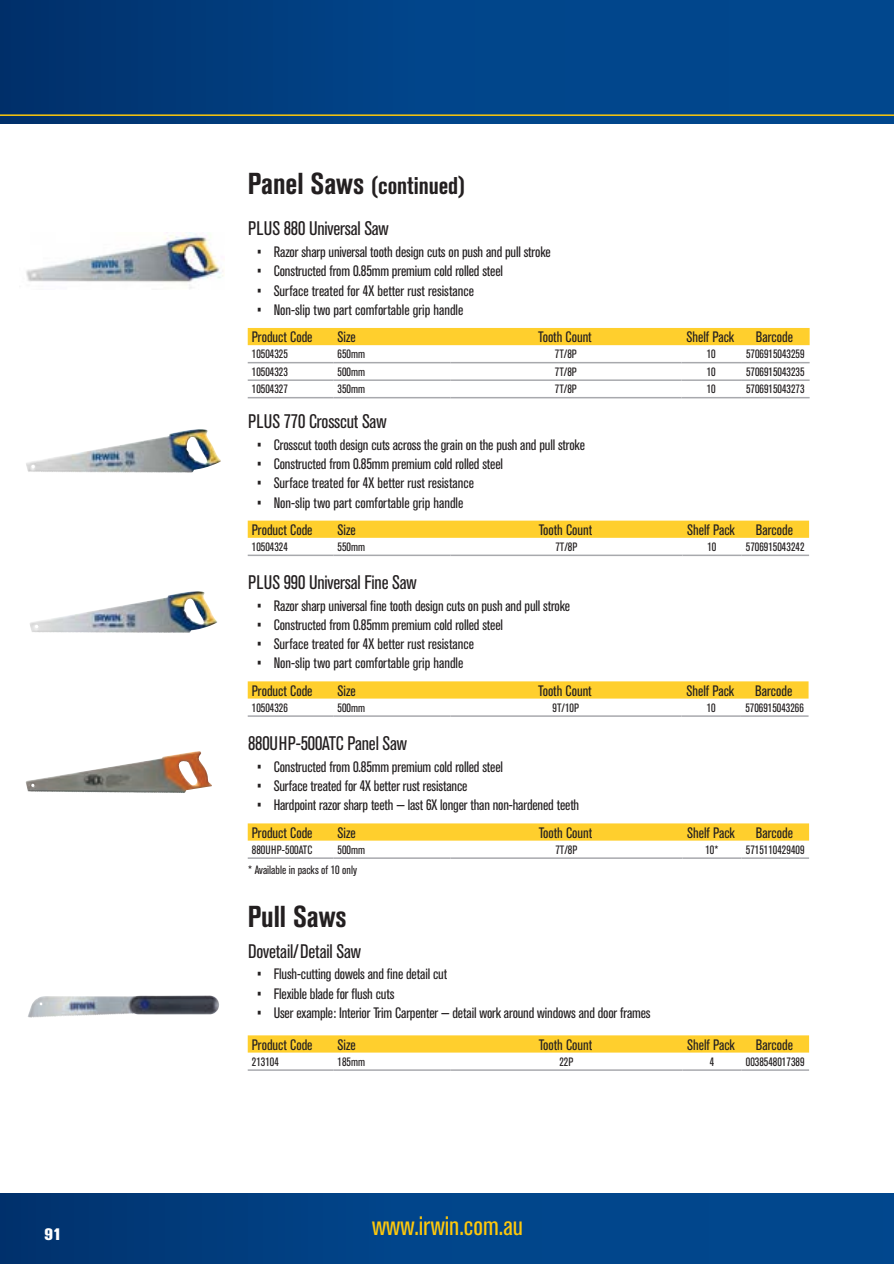
<style>
.page{position:relative;width:894px;height:1264px;background:#fff}
.page>*{position:absolute;margin:0;border:0;box-sizing:border-box;transform-origin:0 0}
.t1{font:700 condensed 30px "Akzidenz Grotesk BE";color:#231f20}
.t2{font:condensed 27px "Akzidenz Grotesk BE";color:#fec80b}
.t3{font:700 condensed 24px "Akzidenz Grotesk BE";color:#231f20}
.t4{font:condensed 19.5px "Akzidenz Grotesk BE";letter-spacing:-.01em;color:#231f20}
.t5{font:800 16.5px "Akzidenz Grotesk BE";color:#fff}
.t6{font:condensed 15px/31.7px "Akzidenz Grotesk BE";letter-spacing:-.01em;color:#231f20}
.t7{font:condensed 12px "Akzidenz Grotesk BE";color:#231f20}
.s1{font-size:30px}
</style>
<div class="page">
<svg style="left:0;top:1193px;width:894px;height:71px;background:#004184"></svg>
<div style="left:0;top:0;width:894px;height:124px;background:linear-gradient(to right,#013572,#014c95)"></div>
<hr style="left:0;top:114px;width:894px;height:2px;background:#fec80b">
<div style="left:248px;top:328px;width:561px;height:17px;background:#ffcf2d"></div>
<hr style="left:248px;top:362px;width:85px;height:1px;background:#a8a9ad">
<hr style="left:333px;top:362px;width:117px;height:1px;background:#a8a9ad">
<hr style="left:450px;top:362px;width:231px;height:1px;background:#a8a9ad">
<hr style="left:681px;top:362px;width:60px;height:1px;background:#a8a9ad">
<hr style="left:741px;top:362px;width:68px;height:1px;background:#a8a9ad">
<hr style="left:248px;top:379px;width:85px;height:2px;background:#a8a9ad">
<hr style="left:333px;top:379px;width:117px;height:2px;background:#a8a9ad">
<hr style="left:450px;top:379px;width:231px;height:2px;background:#a8a9ad">
<hr style="left:681px;top:379px;width:60px;height:2px;background:#a8a9ad">
<hr style="left:741px;top:379px;width:68px;height:2px;background:#a8a9ad">
<hr style="left:248px;top:397px;width:85px;height:1px;background:#a8a9ad">
<hr style="left:333px;top:397px;width:117px;height:1px;background:#a8a9ad">
<hr style="left:450px;top:397px;width:231px;height:1px;background:#a8a9ad">
<hr style="left:681px;top:397px;width:60px;height:1px;background:#a8a9ad">
<hr style="left:741px;top:397px;width:68px;height:1px;background:#a8a9ad">
<div style="left:248px;top:521px;width:561px;height:17px;background:#ffcf2d"></div>
<hr style="left:248px;top:554px;width:85px;height:2px;background:#a8a9ad">
<hr style="left:333px;top:554px;width:117px;height:2px;background:#a8a9ad">
<hr style="left:450px;top:554px;width:232px;height:2px;background:#a8a9ad">
<hr style="left:682px;top:554px;width:59px;height:2px;background:#a8a9ad">
<hr style="left:741px;top:554px;width:68px;height:2px;background:#a8a9ad">
<div style="left:248px;top:681px;width:560px;height:17px;background:#ffcf2d"></div>
<hr style="left:248px;top:715px;width:85px;height:2px;background:#a8a9ad">
<hr style="left:333px;top:715px;width:117px;height:2px;background:#a8a9ad">
<hr style="left:450px;top:715px;width:231px;height:2px;background:#a8a9ad">
<hr style="left:681px;top:715px;width:60px;height:2px;background:#a8a9ad">
<hr style="left:741px;top:715px;width:67px;height:2px;background:#a8a9ad">
<div style="left:248px;top:823px;width:561px;height:17px;background:#ffcf2d"></div>
<hr style="left:248px;top:857px;width:85px;height:2px;background:#a8a9ad">
<hr style="left:333px;top:857px;width:117px;height:2px;background:#a8a9ad">
<hr style="left:450px;top:857px;width:232px;height:2px;background:#a8a9ad">
<hr style="left:682px;top:857px;width:59px;height:2px;background:#a8a9ad">
<hr style="left:741px;top:857px;width:68px;height:2px;background:#a8a9ad">
<img style="left:26px;top:232px;width:198px;height:57px">
<img style="left:26px;top:430px;width:163px;height:43px">
<img style="left:30px;top:591px;width:168px;height:42px">
<img style="left:25px;top:751px;width:187px;height:42px">
<div style="left:248px;top:1035px;width:561px;height:17px;background:#ffcf2d"></div>
<hr style="left:248px;top:1069px;width:85px;height:2px;background:#a8a9ad">
<hr style="left:333px;top:1069px;width:117px;height:2px;background:#a8a9ad">
<hr style="left:450px;top:1069px;width:232px;height:2px;background:#a8a9ad">
<hr style="left:682px;top:1069px;width:59px;height:2px;background:#a8a9ad">
<hr style="left:741px;top:1069px;width:68px;height:2px;background:#a8a9ad">
<img style="left:28px;top:995px;width:191px;height:23px">
<p class="t5" style="left:44px;top:1225px;width:19px">91</p>
<h3 class="t3" style="left:248px;top:172px;width:219px"><span class="s1">Panel Saws</span> (continued)</h3>
<h3 class="t4" style="left:248px;top:217px;width:142px">PLUS 880 Universal Saw</h3>
<p class="t6" style="left:257px;top:236px;width:296px">• Razor sharp universal tooth design cuts on push and pull stroke</p>
<p class="t6" style="left:257px;top:256px;width:248px">• Constructed from 0.85mm premium cold rolled steel</p>
<p class="t6" style="left:257px;top:275px;width:219px">• Surface treated for 4X better rust resistance</p>
<p class="t6" style="left:257px;top:294px;width:208px">• Non-slip two part comfortable grip handle</p>
<p class="t6" style="left:252px;top:321px;width:62px">Product Code</p>
<p class="t6" style="left:338px;top:321px;width:20px">Size</p>
<p class="t6" style="left:538px;top:321px;width:55px">Tooth Count</p>
<p class="t6" style="left:686px;top:321px;width:49px">Shelf Pack</p>
<p class="t6" style="left:756px;top:321px;width:39px">Barcode</p>
<p class="t7" style="left:252px;top:347px;width:37px">10504325</p>
<p class="t7" style="left:338px;top:347px;width:29px">650mm</p>
<p class="t7" style="left:555px;top:347px;width:24px">7T/8P</p>
<p class="t7" style="left:707px;top:347px;width:10px">10</p>
<p class="t7" style="left:746px;top:347px;width:60px">5706915043259</p>
<p class="t7" style="left:252px;top:365px;width:37px">10504323</p>
<p class="t7" style="left:338px;top:365px;width:29px">500mm</p>
<p class="t7" style="left:555px;top:365px;width:24px">7T/8P</p>
<p class="t7" style="left:707px;top:365px;width:10px">10</p>
<p class="t7" style="left:746px;top:365px;width:60px">5706915043235</p>
<p class="t7" style="left:252px;top:382px;width:37px">10504327</p>
<p class="t7" style="left:338px;top:382px;width:29px">350mm</p>
<p class="t7" style="left:555px;top:382px;width:24px">7T/8P</p>
<p class="t7" style="left:707px;top:382px;width:10px">10</p>
<p class="t7" style="left:746px;top:382px;width:60px">5706915043273</p>
<h3 class="t4" style="left:248px;top:410px;width:140px">PLUS 770 Crosscut Saw</h3>
<p class="t6" style="left:257px;top:429px;width:330px">• Crosscut tooth design cuts across the grain on the push and pull stroke</p>
<p class="t6" style="left:257px;top:448px;width:248px">• Constructed from 0.85mm premium cold rolled steel</p>
<p class="t6" style="left:257px;top:467px;width:219px">• Surface treated for 4X better rust resistance</p>
<p class="t6" style="left:257px;top:487px;width:208px">• Non-slip two part comfortable grip handle</p>
<p class="t6" style="left:252px;top:514px;width:62px">Product Code</p>
<p class="t6" style="left:338px;top:514px;width:20px">Size</p>
<p class="t6" style="left:539px;top:514px;width:55px">Tooth Count</p>
<p class="t6" style="left:687px;top:514px;width:49px">Shelf Pack</p>
<p class="t6" style="left:756px;top:514px;width:39px">Barcode</p>
<p class="t7" style="left:252px;top:540px;width:37px">10504324</p>
<p class="t7" style="left:338px;top:540px;width:29px">550mm</p>
<p class="t7" style="left:555px;top:540px;width:24px">7T/8P</p>
<p class="t7" style="left:707px;top:540px;width:10px">10</p>
<p class="t7" style="left:746px;top:540px;width:60px">5706915043242</p>
<h3 class="t4" style="left:248px;top:571px;width:170px">PLUS 990 Universal Fine Saw</h3>
<p class="t6" style="left:257px;top:590px;width:315px">• Razor sharp universal fine tooth design cuts on push and pull stroke</p>
<p class="t6" style="left:257px;top:609px;width:248px">• Constructed from 0.85mm premium cold rolled steel</p>
<p class="t6" style="left:257px;top:628px;width:219px">• Surface treated for 4X better rust resistance</p>
<p class="t6" style="left:257px;top:647px;width:208px">• Non-slip two part comfortable grip handle</p>
<p class="t6" style="left:252px;top:675px;width:62px">Product Code</p>
<p class="t6" style="left:338px;top:675px;width:20px">Size</p>
<p class="t6" style="left:538px;top:675px;width:55px">Tooth Count</p>
<p class="t6" style="left:686px;top:675px;width:49px">Shelf Pack</p>
<p class="t6" style="left:755px;top:675px;width:39px">Barcode</p>
<p class="t7" style="left:252px;top:701px;width:37px">10504326</p>
<p class="t7" style="left:338px;top:701px;width:29px">500mm</p>
<p class="t7" style="left:553px;top:701px;width:28px">9T/10P</p>
<p class="t7" style="left:707px;top:701px;width:10px">10</p>
<p class="t7" style="left:745px;top:701px;width:60px">5706915043266</p>
<h3 class="t4" style="left:248px;top:732px;width:160px">880UHP-500ATC Panel Saw</h3>
<p class="t6" style="left:257px;top:751px;width:248px">• Constructed from 0.85mm premium cold rolled steel</p>
<p class="t6" style="left:257px;top:770px;width:212px">• Surface treated for 4X better rust resistance</p>
<p class="t6" style="left:257px;top:789px;width:324px">• Hardpoint razor sharp teeth — last 6X longer than non-hardened teeth</p>
<p class="t6" style="left:252px;top:817px;width:62px">Product Code</p>
<p class="t6" style="left:338px;top:817px;width:20px">Size</p>
<p class="t6" style="left:539px;top:817px;width:55px">Tooth Count</p>
<p class="t6" style="left:687px;top:817px;width:49px">Shelf Pack</p>
<p class="t6" style="left:756px;top:817px;width:39px">Barcode</p>
<p class="t7" style="left:252px;top:843px;width:62px">880UHP-500ATC</p>
<p class="t7" style="left:338px;top:843px;width:29px">500mm</p>
<p class="t7" style="left:555px;top:843px;width:24px">7T/8P</p>
<p class="t7" style="left:705px;top:843px;width:14px">10*</p>
<p class="t7" style="left:746px;top:843px;width:60px">5715110429409</p>
<p class="t7" style="left:248px;top:863px;width:110px">* Available in packs of 10 only</p>
<h1 class="t1" style="left:248px;top:900px;width:101px">Pull Saws</h1>
<h3 class="t4" style="left:248px;top:940px;width:114px">Dovetail/Detail Saw</h3>
<p class="t6" style="left:257px;top:958px;width:192px">• Flush-cutting dowels and fine detail cut</p>
<p class="t6" style="left:257px;top:978px;width:139px">• Flexible blade for flush cuts</p>
<p class="t6" style="left:252px;top:997px;width:400px;text-indent:5px">• User example: Interior Trim Carpenter — detail work around windows and door frames<br>Product Code</p>
<p class="t6" style="left:338px;top:1029px;width:20px">Size</p>
<p class="t6" style="left:539px;top:1029px;width:55px">Tooth Count</p>
<p class="t6" style="left:687px;top:1029px;width:49px">Shelf Pack</p>
<p class="t6" style="left:756px;top:1029px;width:39px">Barcode</p>
<p class="t7" style="left:252px;top:1055px;width:28px">213104</p>
<p class="t7" style="left:338px;top:1055px;width:29px">185mm</p>
<p class="t7" style="left:559px;top:1055px;width:16px">22P</p>
<p class="t7" style="left:710px;top:1055px;width:6px">4</p>
<p class="t7" style="left:746px;top:1055px;width:60px">0038548017389</p>
<h2 class="t2" style="left:372px;top:1210px;width:152px">www.irwin.com.au</h2>
</div>
